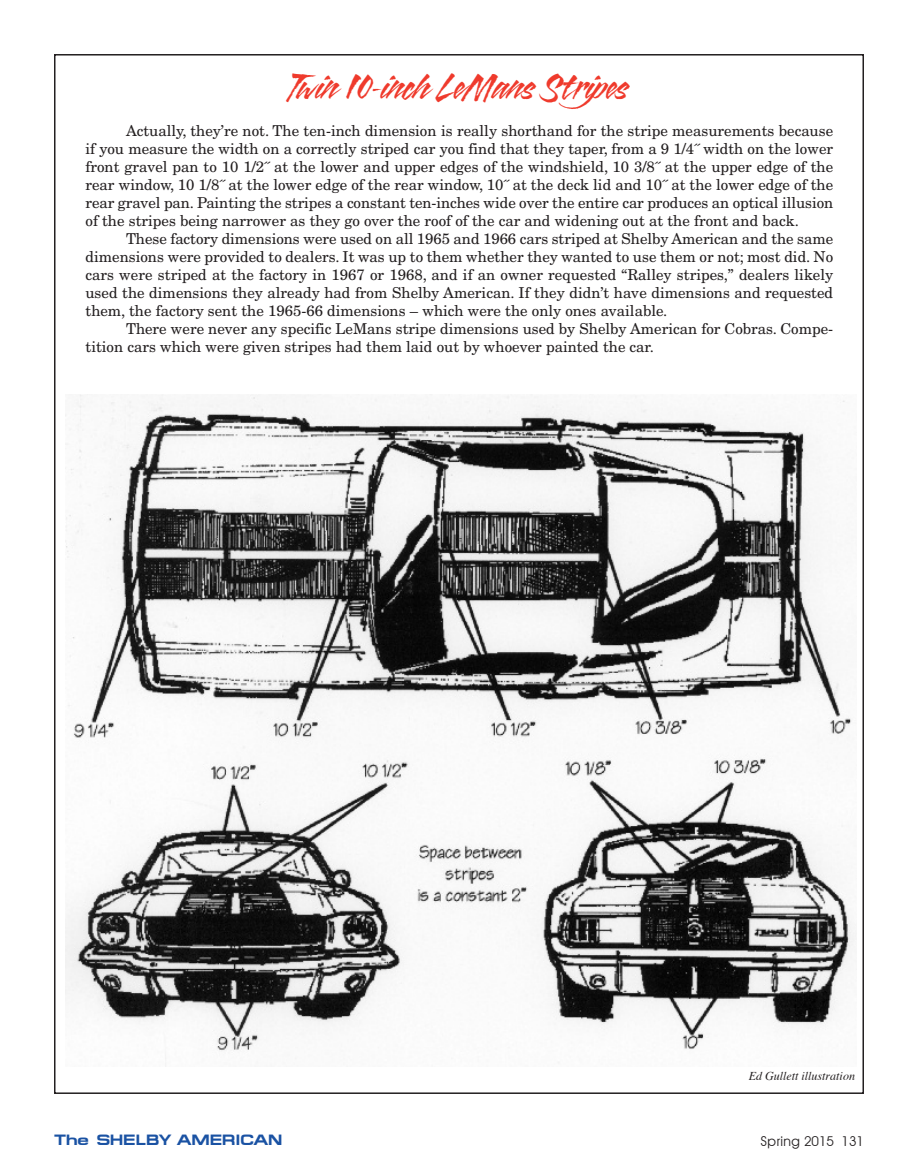
<style>
.page{position:relative;width:918px;height:1175px;background:#fff}
.page>*{position:absolute;margin:0;border:0;box-sizing:border-box;transform-origin:0 0}
.t1{font:italic 36px "Blaze ITC";color:#ef3a2c}
.t2{font:15px/18px "New Century Schlbk";color:#231f20;text-align:justify}
.t3{font:700 15px "Micro Extend FLF";color:#1a52a3}
.t4{font:13.5px "Avant Garde";color:#231f20}
.t5{font:italic 12px "Times";color:#231f20}
</style>
<div class="page">
<img style="left:65px;top:394px;width:792px;height:673px">
<h1 class="t1" style="left:288px;top:73px;width:358px">Twin 10-inch LeMans Stripes</h1>
<p class="t2" style="left:86px;top:123px;width:749px;text-indent:40px">Actually, they’re not. The ten-inch dimension is really shorthand for the stripe measurements because if you measure the width on a correctly striped car you find that they taper, from a 9 1/4˝ width on the lower front gravel pan to 10 1/2˝ at the lower and upper edges of the windshield, 10 3/8˝ at the upper edge of the rear window, 10 1/8˝ at the lower edge of the rear window, 10˝ at the deck lid and 10˝ at the lower edge of the rear gravel pan. Painting the stripes a constant ten-inches wide over the entire car produces an optical illusion of the stripes being narrower as they go over the roof of the car and widening out at the front and back.</p>
<p class="t2" style="left:86px;top:231px;width:749px;text-indent:41px">These factory dimensions were used on all 1965 and 1966 cars striped at Shelby American and the same dimensions were provided to dealers. It was up to them whether they wanted to use them or not; most did. No cars were striped at the factory in 1967 or 1968, and if an owner requested “Ralley stripes,” dealers likely used the dimensions they already had from Shelby American. If they didn’t have dimensions and requested them, the factory sent the 1965-66 dimensions – which were the only ones available.</p>
<p class="t2" style="left:86px;top:321px;width:749px;text-indent:40px">There were never any specific LeMans stripe dimensions used by Shelby American for Cobras. Compe&shy;tition cars which were given stripes had them laid out by whoever painted the car.</p>
<p class="t5" style="left:749px;top:1070px;width:108px">Ed Gullett illustration</p>
<p class="t3" style="left:54px;top:1131px;width:230px">The SHELBY AMERICAN</p>
<p class="t4" style="left:760px;top:1134px;width:105px">Spring 2015 131</p>
</div>
